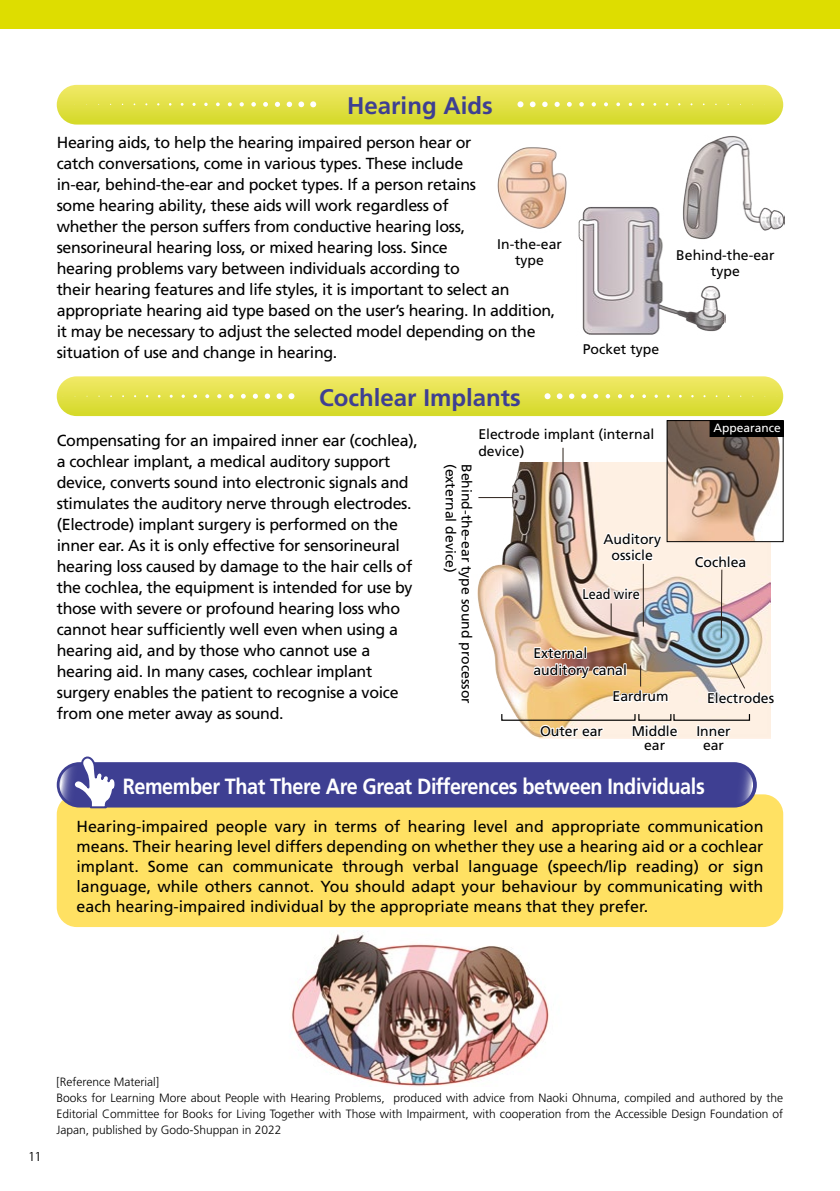
<style>
.page{position:relative;width:840px;height:1191px;background:#fff}
.page>*{position:absolute;margin:0;border:0;box-sizing:border-box;transform-origin:0 0}
.t1{font:700 24px "Frutiger LT Pro";color:#3e3f92}
.t2{font:700 22px "Frutiger LT Pro";letter-spacing:-.02em;color:#fff;scale:.9 1}
.t3{font:16px/21px "Frutiger LT Pro";letter-spacing:-.02em;color:#000}
.t4{font:16px/20px "Frutiger LT Pro";color:#000}
.t5{font:14px/16.8px "Frutiger LT Pro";color:#000;text-align:center}
.t6{font:14px "Frutiger LT Pro";color:#000;scale:.9 1}
.t7{font:300 12px/16px "Frutiger LT Pro";color:#000}
.t8{font:12px "Frutiger LT Pro";color:#fff}
.t9{font:12px "Koz Go Pr 6 N";color:#000}
</style>
<div class="page">
<img style="left:477px;top:462px;width:293px;height:277px">
<img style="left:497px;top:147px;width:70px;height:82px">
<img style="left:683px;top:136px;width:101px;height:95px">
<img style="left:578px;top:201px;width:146px;height:134px">
<hr style="left:720px;top:569px;width:1px;height:69px;background:#2c211a">
<hr style="left:642px;top:564px;width:1px;height:62px;background:#2c211a">
<div style="left:501px;top:713px;width:134px;height:8px;border:1px solid #000"></div>
<div style="left:673px;top:713px;width:76px;height:8px;border:1px solid #000"></div>
<hr style="left:478px;top:497px;width:34px;height:1px;background:#2c211a">
<svg style="left:562px;top:448px;width:1px;height:26px"></svg>
<img style="left:291px;top:931px;width:258px;height:155px">
<svg style="left:693px;top:554px;width:54px;height:15px"></svg>
<svg style="left:706px;top:658px;width:65px;height:47px"></svg>
<svg style="left:538px;top:724px;width:66px;height:14px"></svg>
<img style="left:532px;top:646px;width:137px;height:58px">
<svg style="left:696px;top:725px;width:36px;height:14px"></svg>
<svg style="left:630px;top:716px;width:49px;height:23px"></svg>
<svg style="left:600px;top:530px;width:63px;height:32px"></svg>
<svg style="left:581px;top:578px;width:60px;height:49px;background:#e4d3cc"></svg>
<div style="left:57px;top:794px;width:725px;height:133px;background:#ffe163;border-radius:20px"></div>
<div style="left:57px;top:85px;width:725px;height:40px;background:linear-gradient(to bottom,#f1e969,#d4d929);border-radius:20px"></div>
<div style="left:57px;top:376px;width:725px;height:40px;background:linear-gradient(to bottom,#f2ea69,#d5d92a);border-radius:20px"></div>
<div style="left:57px;top:762px;width:699px;height:45px;background:#3e3f92;border-radius:23px"></div>
<div style="left:0;top:0;width:839px;height:28px;background:#dedd00"></div>
<svg style="left:310px;top:101px;width:6px;height:6px"></svg>
<svg style="left:298px;top:101px;width:6px;height:6px"></svg>
<svg style="left:286px;top:102px;width:6px;height:5px"></svg>
<svg style="left:275px;top:102px;width:5px;height:5px"></svg>
<svg style="left:263px;top:102px;width:5px;height:5px"></svg>
<svg style="left:251px;top:102px;width:5px;height:5px"></svg>
<svg style="left:239px;top:102px;width:5px;height:4px"></svg>
<svg style="left:228px;top:102px;width:4px;height:4px"></svg>
<svg style="left:216px;top:102px;width:4px;height:4px"></svg>
<svg style="left:517px;top:101px;width:6px;height:6px"></svg>
<svg style="left:529px;top:101px;width:6px;height:6px"></svg>
<svg style="left:542px;top:102px;width:5px;height:5px"></svg>
<svg style="left:554px;top:102px;width:5px;height:5px"></svg>
<svg style="left:566px;top:102px;width:5px;height:5px"></svg>
<svg style="left:579px;top:102px;width:4px;height:5px"></svg>
<svg style="left:591px;top:102px;width:4px;height:4px"></svg>
<svg style="left:603px;top:102px;width:4px;height:4px"></svg>
<svg style="left:616px;top:102px;width:3px;height:4px"></svg>
<svg style="left:640px;top:103px;width:4px;height:3px"></svg>
<svg style="left:288px;top:393px;width:6px;height:6px"></svg>
<svg style="left:276px;top:393px;width:6px;height:6px"></svg>
<svg style="left:264px;top:393px;width:6px;height:6px"></svg>
<svg style="left:253px;top:394px;width:5px;height:5px"></svg>
<svg style="left:241px;top:394px;width:4px;height:4px"></svg>
<svg style="left:229px;top:394px;width:4px;height:4px"></svg>
<svg style="left:217px;top:394px;width:4px;height:4px"></svg>
<svg style="left:205px;top:394px;width:4px;height:4px"></svg>
<svg style="left:193px;top:394px;width:4px;height:4px"></svg>
<svg style="left:181px;top:394px;width:4px;height:4px"></svg>
<svg style="left:544px;top:393px;width:6px;height:6px"></svg>
<svg style="left:556px;top:393px;width:6px;height:6px"></svg>
<svg style="left:568px;top:393px;width:6px;height:6px"></svg>
<svg style="left:581px;top:394px;width:5px;height:5px"></svg>
<svg style="left:593px;top:394px;width:5px;height:4px"></svg>
<svg style="left:605px;top:394px;width:5px;height:4px"></svg>
<svg style="left:617px;top:394px;width:4px;height:4px"></svg>
<svg style="left:629px;top:394px;width:4px;height:4px"></svg>
<svg style="left:642px;top:394px;width:3px;height:4px"></svg>
<svg style="left:654px;top:394px;width:3px;height:4px"></svg>
<svg style="left:740px;top:765px;width:12px;height:39px"></svg>
<svg style="left:59px;top:756px;width:58px;height:53px"></svg>
<img style="left:668px;top:422px;width:112px;height:118px">
<div style="left:666px;top:420px;width:117px;height:122px;border:1px solid #000"></div>
<div style="left:709px;top:420px;width:73px;height:16px;background:#000"></div>
<div style="left:709px;top:420px;width:74px;height:17px;border:1px solid #000"></div>
<h1 class="t1" style="left:347px;top:91px;width:147px">Hearing Aids</h1>
<p class="t3" style="left:57px;top:132px;width:500px">Hearing aids, to help the hearing impaired person hear or<br>catch conversations, come in various types. These include<br>in-ear, behind-the-ear and pocket types If. a person retains<br>some hearing ability, these aids will work regardless of<br>whether the person suffers from conductive hearing loss, sensorineural hearing loss, or mixed hearing loss. Since<br>hearing problems vary between individuals according to<br>their hearing features and life styles it, is important to select an appropriate hearing aid type based on the user s’ hearing In. addition, it may be necessary to adjust the selected model depending on the situation of use and change in hearing.</p>
<p class="t5" style="left:497px;top:236px;width:66px;line-height:16px">In-the-ear type</p>
<p class="t5" style="left:676px;top:247px;width:100px;line-height:16px">Behind-the-ear type</p>
<p class="t5" style="left:582px;top:341px;width:78px">Pocket type</p>
<h1 class="t1" style="left:319px;top:383px;width:203px">Cochlear Implants</h1>
<p class="t3" style="left:57px;top:430px;width:362px">Compensating for an impaired inner ear (cochlea ,( a cochlear implant a, medical auditory support device, converts sound into electronic signals and stimulates the auditory nerve through electrodes. (Electrode) implant surgery is performed on the inner ear. As it is only effective for sensorineural hearing loss caused by damage to the hair cells of the cochlea, the equipment is intended for use by those with severe or profound hearing loss who cannot hear sufficiently well even when using a hearing aid, and by those who cannot use a hearing aid In. many cases, cochlear implant surgery enables the patient to recognise a voice from one meter away as sound.</p>
<p class="t5" style="left:478px;top:426px;width:177px;text-align:left">Electrode implant (internal device(</p>
<p class="t5" style="left:459px;top:464px;width:110px;rotate:90deg">(external device(</p>
<p class="t5" style="left:475px;top:464px;width:241px;rotate:90deg">Behind-the-ear type sound processor</p>
<p class="t5" style="left:603px;top:530px;width:59px">Auditory ossicle</p>
<p class="t6" style="left:582px;top:586px;width:65px">Lead wire</p>
<p class="t5" style="left:533px;top:644px;width:95px;text-align:left">External auditory canal</p>
<p class="t5" style="left:612px;top:688px;width:58px">Eardrum</p>
<p class="t8" style="left:713px;top:420px;width:69px">Appearance</p>
<p class="t5" style="left:694px;top:553px;width:53px">Cochlea</p>
<p class="t5" style="left:706px;top:689px;width:68px">Electrodes</p>
<p class="t5" style="left:539px;top:722px;width:65px">Outer ear</p>
<p class="t5" style="left:631px;top:724px;width:47px;line-height:14px">Middle ear</p>
<p class="t5" style="left:696px;top:724px;width:36px;line-height:14px">Inner ear</p>
<h2 class="t2" style="left:123px;top:773px;width:648px">Remember That There Are Great Differences between Individuals</h2>
<p class="t3" style="left:384px;top:816px;width:17px">of</p>
<p class="t4" style="left:76px;top:816px;width:133px">Hearing-impaired</p>
<p class="t4" style="left:76px;top:836px;width:688px">means. Their hearing level differs depending on whether they use a hearing aid or a cochlear</p>
<p class="t3" style="left:732px;top:856px;width:32px">sign</p>
<p class="t3" style="left:215px;top:816px;width:53px">people</p>
<p class="t4" style="left:407px;top:816px;width:59px">hearing</p>
<p class="t3" style="left:473px;top:816px;width:36px">level</p>
<p class="t3" style="left:515px;top:816px;width:30px">and</p>
<p class="t3" style="left:313px;top:816px;width:16px">in</p>
<p class="t4" style="left:551px;top:816px;width:90px">appropriate</p>
<p class="t4" style="left:647px;top:816px;width:117px">communication</p>
<p class="t3" style="left:335px;top:816px;width:43px">terms</p>
<p class="t3" style="left:275px;top:816px;width:33px">vary</p>
<p class="t4" style="left:547px;top:856px;width:81px">(speech/lip</p>
<p class="t4" style="left:635px;top:856px;width:65px">reading)</p>
<p class="t4" style="left:76px;top:856px;width:688px">implant.<br>language, while others cannot. You should adapt your behaviour by communicating with each hearing-impaired individual by the appropriate means that they prefer.</p>
<p class="t3" style="left:342px;top:856px;width:63px">through</p>
<p class="t3" style="left:412px;top:856px;width:48px">verbal</p>
<p class="t3" style="left:468px;top:856px;width:72px">language</p>
<p class="t4" style="left:233px;top:856px;width:102px">communicate</p>
<p class="t3" style="left:148px;top:856px;width:42px">Some</p>
<p class="t3" style="left:198px;top:856px;width:27px">can</p>
<p class="t3" style="left:707px;top:856px;width:17px">or</p>
<p class="t9" style="left:28px;top:1150px;width:15px">11</p>
<p class="t7" style="left:56px;top:1073px;width:104px">[Reference Material[</p>
<p class="t7" style="left:56px;top:1089px;width:727px">Books for Learning More about People with Hearing Problems,<br>Editorial Committee for Books for Living Together with Those with Impairment, with cooperation from the Accessible Design Foundation of<br>Japan, published by Godo-Shuppan in 2022</p>
<p class="t7" style="left:393px;top:1089px;width:391px">produced with advice from Naoki Ohnuma, compiled and authored by the</p>
</div>
